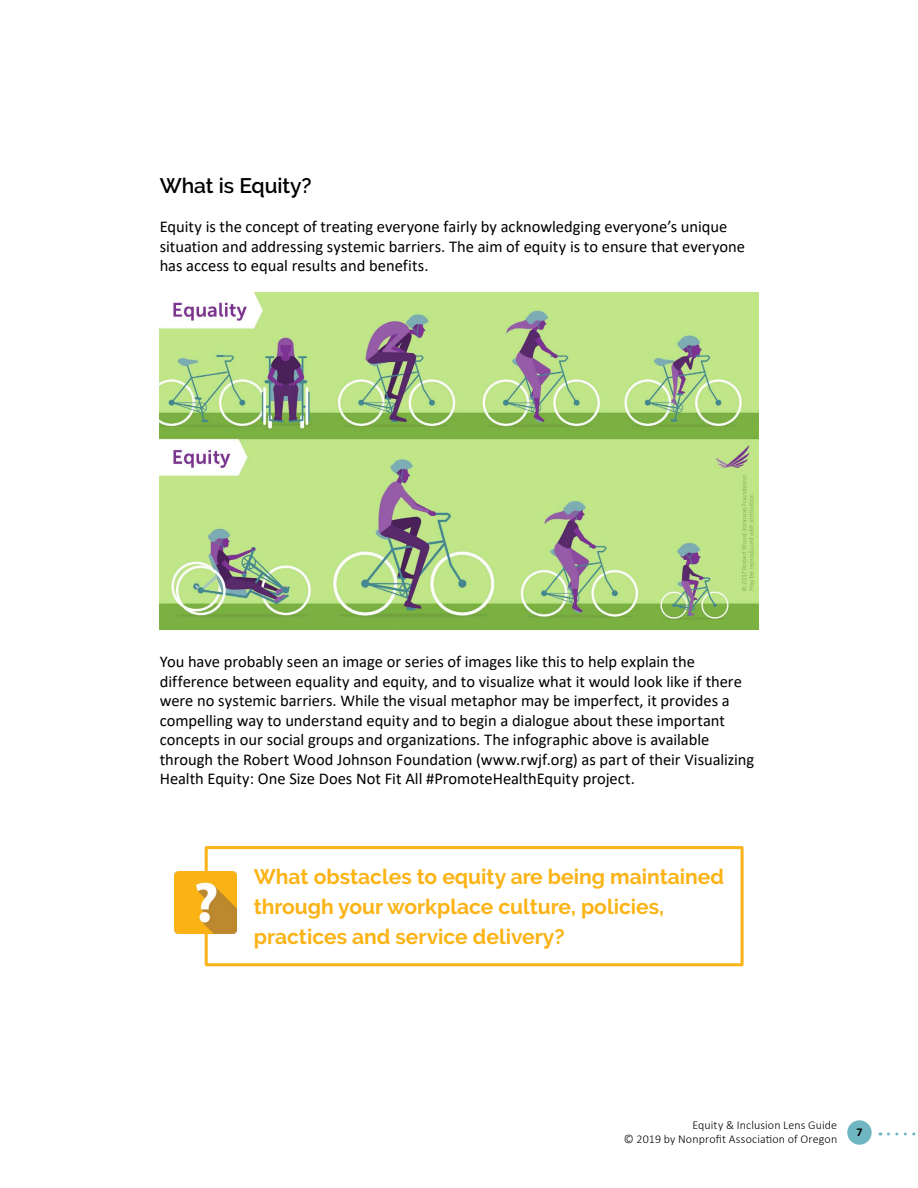
<style>
.page{position:relative;width:918px;height:1188px;background:#fff}
.page>*{position:absolute;margin:0;border:0;box-sizing:border-box;transform-origin:0 0}
.Question__yellow{font:700 21px/30px "Raleway";color:#fbb315}
.Subheader__Black{font:600 21px "Raleway";color:#000}
.Body_text{font:16.5px/19.5px "Calibri";color:#000}
.t1{font:300 12px/14.4px "Calibri";letter-spacing:.01em;color:#000;text-align:right}
.t2{font:700 12px "Calibri";color:#000}
</style>
<div class="page">
<div style="left:847px;top:1120px;width:25px;height:25px;background:#70b6c1;border-radius:50%"></div>
<svg style="left:888px;top:1132px;width:28px;height:4px"></svg>
<img style="left:160px;top:293px;width:598px;height:337px">
<div style="left:205px;top:846px;width:539px;height:120px;border:3px solid #fab317"></div>
<img style="left:174px;top:871px;width:63px;height:63px">
<h2 class="Subheader__Black" style="left:160px;top:174px;width:153px">What is Equity?</h2>
<p class="Body_text" style="left:160px;top:217px;width:587px">Equity is the concept of treating everyone fairly by acknowledging everyone’s unique situation and addressing systemic barriers. The aim of equity is to ensure that everyone has access to equal results and benefits.</p>
<p class="Body_text" style="left:160px;top:652px;width:596px">You have probably seen an image or series of images like this to help explain the difference between equality and equity, and to visualize what it would look like if there were no systemic barriers. While the visual metaphor may be imperfect, it provides a compelling way to understand equity and to begin a dialogue about these important concepts in our social groups and organizations. The infographic above is available through the Robert Wood Johnson Foundation (www.rwjf.org) as part of their Visualizing Health Equity: One Size Does Not Fit All #PromoteHealthEquity project.</p>
<h2 class="Question__yellow" style="left:254px;top:862px;width:472px">What obstacles to equity are being maintained through your workplace culture, policies, practices and service delivery?</h2>
<p class="t1" style="left:624px;top:1117px;width:215px">Equity &amp; Inclusion Lens Guide<br>© 2019 by Nonprofit Association of Oregon</p>
<p class="t2" style="left:856px;top:1123px;width:8px">7</p>
</div>
